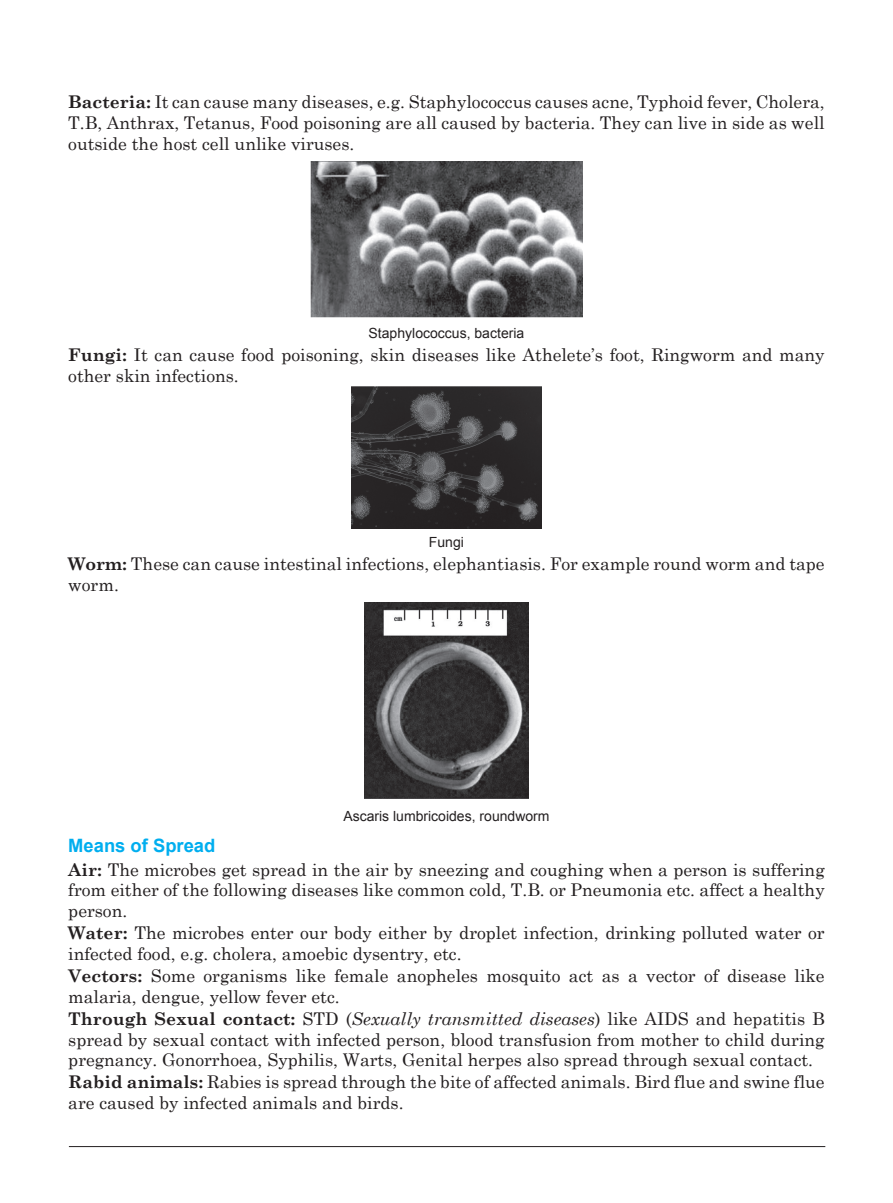
<style>
.page{position:relative;width:893px;height:1203px;background:#fff}
.page>*{position:absolute;margin:0;border:0;box-sizing:border-box;transform-origin:0 0}
.t1{font:700 18.38px "Arial";color:#00aeef}
.t2{font:17.5px/21.2px "Century Schoolbook";color:#231f20}
.t3{font:14px "Arial";color:#231f20}
.s1{font-weight:700}
.s2{font-style:italic}
</style>
<div class="page">
<hr style="left:69px;top:1145px;width:756px;height:1px;background:#231f20">
<img style="left:310px;top:161px;width:272px;height:156px">
<img style="left:352px;top:387px;width:189px;height:141px">
<img style="left:365px;top:602px;width:163px;height:196px">
<p class="t2" style="left:68px;top:89px;width:758px;text-align:justify"><span class="s1">Bacteria:</span> It can cause many diseases, e.g. Staphylococcus causes acne, Typhoid fever, Cholera, T.B, Anthrax, Tetanus, Food poisoning are all caused by bacteria. They can live in side as well outside the host cell unlike viruses.</p>
<p class="t3" style="left:368px;top:324px;width:157px">Staphylococcus, bacteria</p>
<p class="t2" style="left:68px;top:342px;width:758px"><span class="s1">Fungi:</span> It can cause food poisoning, skin diseases like Athelete’s foot, Ringworm and many other skin infections.</p>
<p class="t3" style="left:429px;top:533px;width:37px">Fungi</p>
<p class="t2" style="left:68px;top:551px;width:757px"><span class="s1">Worm:</span> These can cause intestinal infections, elephantiasis. For example round worm and tape worm.</p>
<p class="t3" style="left:343px;top:806px;width:208px">Ascaris lumbricoides, roundworm</p>
<p class="t1" style="left:68px;top:832px;width:149px">Means of Spread</p>
<p class="t2" style="left:68px;top:857px;width:758px"><span class="s1">Air:</span> The microbes get spread in the air by sneezing and coughing when a person is suffering from either of the following diseases like common cold, T.B. or Pneumonia etc. affect a healthy person.<br><span class="s1">Water:</span> The microbes enter our body either by droplet infection, drinking polluted water or infected food, e.g. cholera, amoebic dysentry, etc.<br><span class="s1">Vectors:</span> Some organisms like female anopheles mosquito act as a vector of disease like malaria, dengue, yellow fever etc.<br><span class="s1">Through Sexual contact:</span> STD (<span class="s2">Sexually transmitted diseases</span>) like AIDS and hepatitis B spread by sexual contact with infected person, blood transfusion from mother to child during pregnancy. Gonorrhoea, Syphilis, Warts, Genital herpes also spread through sexual contact.<br><span class="s1">Rabid animals:</span> Rabies is spread through the bite of affected animals. Bird flue and swine flue are caused by infected animals and birds.</p>
</div>
